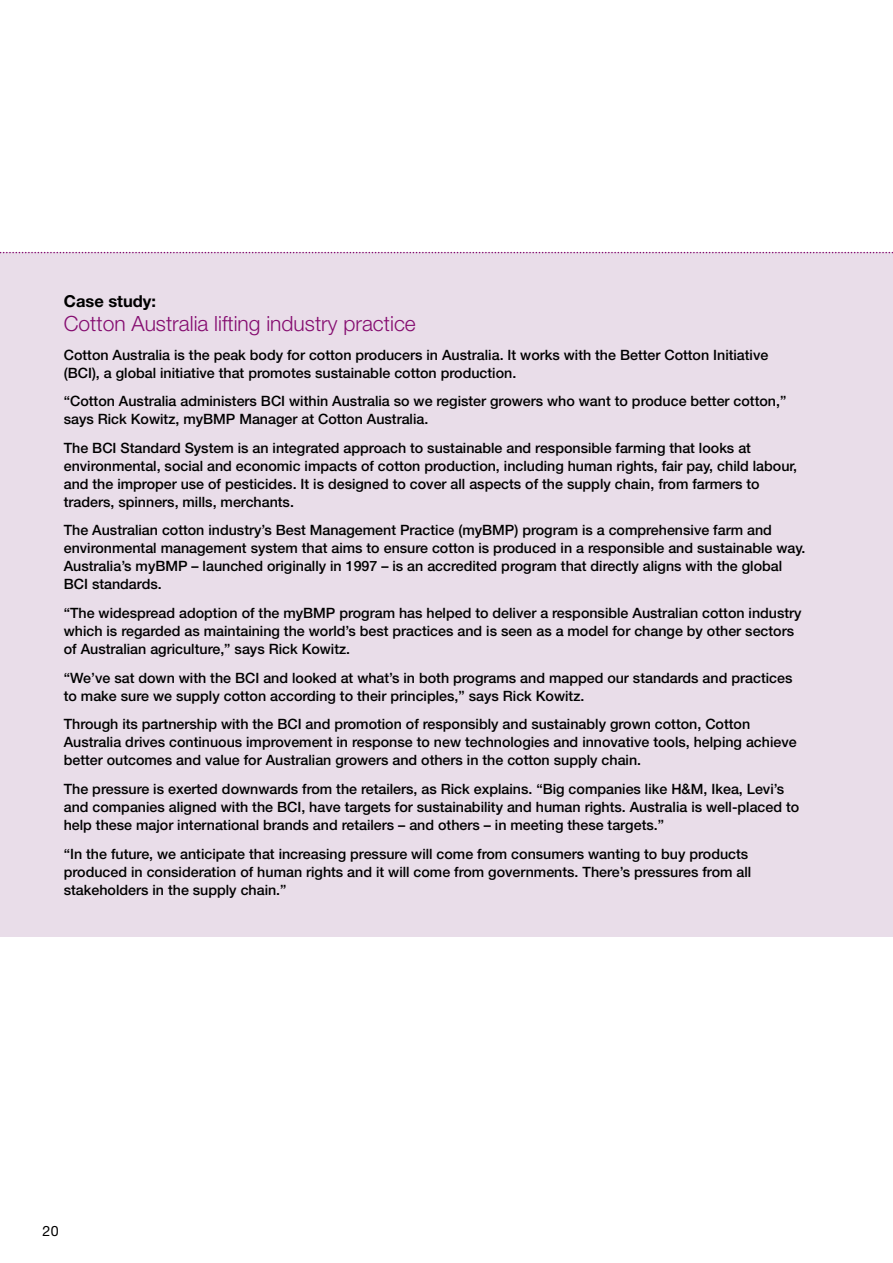
<style>
.page{position:relative;width:893px;height:1263px;background:#fff}
.page>*{position:absolute;margin:0;border:0;box-sizing:border-box;transform-origin:0 0}
.t1{font:300 21px "Helvetica Neue LT Std";color:#850c70}
.t2{font:700 16.5px "Helvetica Neue LT Std";color:#000}
.t3{font:500 14.25px/18px "Helvetica Neue LT Std";color:#000}
.t4{font:14.25px "Helvetica Neue LT Std";color:#000}
</style>
<div class="page">
<div style="left:0;top:253px;width:893px;height:684px;background:#e9dde9"></div>
<svg style="left:0;top:252px;width:893px;height:1px"></svg>
<p class="t2" style="left:64px;top:291px;width:94px">Case study:</p>
<h1 class="t1" style="left:64px;top:311px;width:353px">Cotton Australia lifting industry practice</h1>
<p class="t3" style="left:64px;top:345px;width:706px">Cotton Australia is the peak body for cotton producers in Australia. It works with the Better Cotton Initiative (BCI), a global initiative that promotes sustainable cotton production.</p>
<p class="t3" style="left:64px;top:392px;width:724px">“Cotton Australia administers BCI within Australia so we register growers who want to produce better cotton,” says Rick Kowitz, myBMP Manager at Cotton Australia.</p>
<p class="t3" style="left:64px;top:439px;width:735px">The BCI Standard System is an integrated approach to sustainable and responsible farming that looks at environmental, social and economic impacts of cotton production, including human rights, fair pay, child labour, and the improper use of pesticides. It is designed to cover all aspects of the supply chain, from farmers to traders, spinners, mills, merchants.</p>
<p class="t3" style="left:64px;top:521px;width:743px">The Australian cotton industry’s Best Management Practice (myBMP) program is a comprehensive farm and environmental management system that aims to ensure cotton is produced in a responsible and sustainable way.<br>Australia’s myBMP – launched originally in 1997 – is an accredited program that directly aligns with the global BCI standards.</p>
<p class="t3" style="left:64px;top:604px;width:739px">“The widespread adoption of the myBMP program has helped to deliver a responsible Australian cotton industry which is regarded as maintaining the world’s best practices and is seen as a model for change by other sectors of Australian agriculture,” says Rick Kowitz.</p>
<p class="t3" style="left:64px;top:668px;width:730px">“We’ve sat down with the BCI and looked at what’s in both programs and mapped our standards and practices to make sure we supply cotton according to their principles,” says Rick Kowitz.</p>
<p class="t3" style="left:64px;top:715px;width:734px">Through its partnership with the BCI and promotion of responsibly and sustainably grown cotton, Cotton<br>Australia drives continuous improvement in response to new technologies and innovative tools, helping achieve better outcomes and value for Australian growers and others in the cotton supply chain.</p>
<p class="t3" style="left:64px;top:780px;width:737px">The pressure is exerted downwards from the retailers, as Rick explains. “Big companies like H&amp;M, Ikea, Levi’s and companies aligned with the BCI, have targets for sustainability and human rights. Australia is well-placed to help these major international brands and retailers – and others – in meeting these targets.”</p>
<p class="t3" style="left:64px;top:844px;width:689px">“In the future, we anticipate that increasing pressure will come from consumers wanting to buy products produced in consideration of human rights and it will come from governments. There’s pressures from all stakeholders in the supply chain.”</p>
<p class="t4" style="left:43px;top:1222px;width:18px">20</p>
</div>
